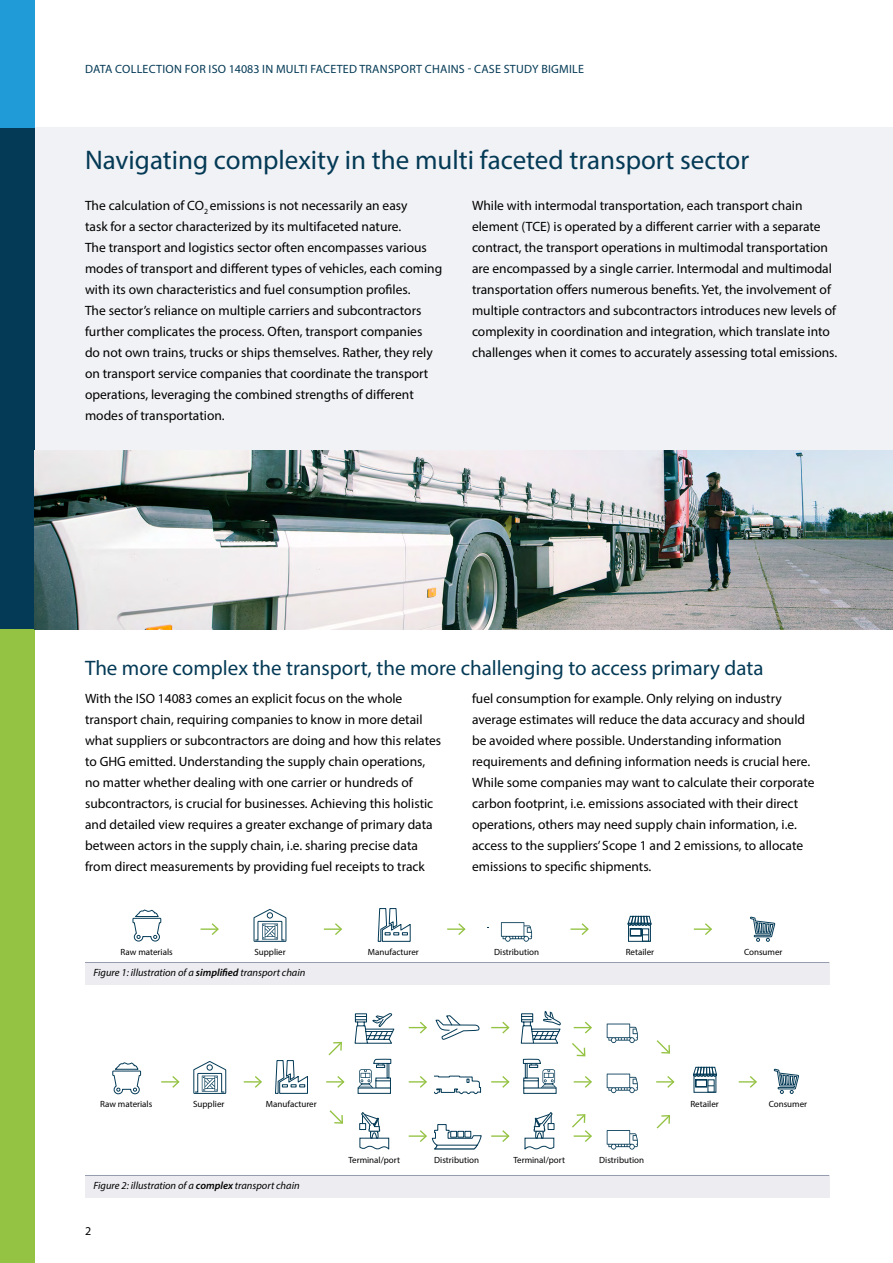
<style>
.page{position:relative;width:893px;height:1263px;background:#fff}
.page>*{position:absolute;margin:0;border:0;box-sizing:border-box;transform-origin:0 0}
.t1{font:27px "Myriad Pro";color:#043a56}
.t2{font:21px "Myriad Pro";color:#043a56}
.t3{font:13.5px/21px "Myriad Pro";color:#000}
.t4{font:12px "Myriad Pro";letter-spacing:.02em;color:#043a56}
.t5{font:12px "Myriad Pro";color:#000}
.t6{font:italic 10.5px "Myriad Pro";color:#000}
.t7{font:9px "Myriad Pro";color:#000}
.s1{font-weight:600}
</style>
<div class="page">
<div style="left:0;top:128px;width:893px;height:501px;background:#f1f2f5"></div>
<div style="left:0;top:128px;width:34px;height:501px;background:#043a56"></div>
<div style="left:0;top:629px;width:34px;height:634px;background:#94c242"></div>
<div style="left:0;top:0;width:34px;height:128px;background:#209bd8"></div>
<div style="left:85px;top:962px;width:744px;height:22px;background:#ececf1"></div>
<svg style="left:132px;top:909px;width:30px;height:33px"></svg>
<svg style="left:201px;top:923px;width:18px;height:12px"></svg>
<svg style="left:324px;top:923px;width:19px;height:12px"></svg>
<svg style="left:447px;top:923px;width:19px;height:12px"></svg>
<svg style="left:570px;top:923px;width:19px;height:12px"></svg>
<svg style="left:694px;top:923px;width:18px;height:12px"></svg>
<hr style="left:85px;top:962px;width:744px;height:1px;background:#969daf">
<svg style="left:253px;top:909px;width:34px;height:33px"></svg>
<svg style="left:377px;top:908px;width:34px;height:34px"></svg>
<svg style="left:501px;top:922px;width:31px;height:20px"></svg>
<div style="left:628px;top:923px;width:23px;height:19px;border:1px solid #053b57"></div>
<div style="left:642px;top:928px;width:7px;height:13px;border:1px solid #053b57"></div>
<svg style="left:627px;top:915px;width:25px;height:21px"></svg>
<svg style="left:750px;top:916px;width:26px;height:26px"></svg>
<div style="left:85px;top:1175px;width:744px;height:22px;background:#ececf1"></div>
<hr style="left:85px;top:1175px;width:744px;height:1px;background:#969daf">
<svg style="left:112px;top:1062px;width:29px;height:32px"></svg>
<svg style="left:275px;top:1060px;width:33px;height:34px"></svg>
<svg style="left:193px;top:1061px;width:33px;height:33px"></svg>
<svg style="left:774px;top:1068px;width:25px;height:26px"></svg>
<svg style="left:161px;top:1076px;width:19px;height:12px"></svg>
<svg style="left:244px;top:1076px;width:18px;height:12px"></svg>
<svg style="left:326px;top:1076px;width:19px;height:12px"></svg>
<svg style="left:491px;top:1076px;width:19px;height:12px"></svg>
<svg style="left:574px;top:1076px;width:18px;height:12px"></svg>
<svg style="left:656px;top:1076px;width:19px;height:12px"></svg>
<svg style="left:739px;top:1076px;width:18px;height:12px"></svg>
<svg style="left:491px;top:1130px;width:19px;height:12px"></svg>
<svg style="left:409px;top:1021px;width:18px;height:13px"></svg>
<svg style="left:491px;top:1021px;width:19px;height:13px"></svg>
<svg style="left:574px;top:1021px;width:18px;height:13px"></svg>
<svg style="left:607px;top:1073px;width:31px;height:20px"></svg>
<svg style="left:359px;top:1112px;width:31px;height:38px"></svg>
<div style="left:359px;top:1123px;width:7px;height:7px;border:1px solid #043a56"></div>
<svg style="left:409px;top:1124px;width:73px;height:26px"></svg>
<svg style="left:607px;top:1130px;width:31px;height:19px"></svg>
<div style="left:694px;top:1074px;width:22px;height:19px;border:1px solid #053b57"></div>
<svg style="left:693px;top:1066px;width:24px;height:21px"></svg>
<svg style="left:435px;top:1015px;width:45px;height:25px"></svg>
<svg style="left:354px;top:1013px;width:41px;height:31px"></svg>
<svg style="left:607px;top:1023px;width:31px;height:20px"></svg>
<svg style="left:328px;top:1041px;width:14px;height:15px"></svg>
<svg style="left:329px;top:1110px;width:14px;height:14px"></svg>
<svg style="left:572px;top:1043px;width:14px;height:14px"></svg>
<svg style="left:572px;top:1114px;width:20px;height:28px"></svg>
<svg style="left:656px;top:1040px;width:15px;height:14px"></svg>
<svg style="left:656px;top:1115px;width:15px;height:14px"></svg>
<svg style="left:358px;top:1058px;width:34px;height:30px"></svg>
<svg style="left:358px;top:1088px;width:33px;height:6px"></svg>
<svg style="left:523px;top:1058px;width:33px;height:30px"></svg>
<svg style="left:523px;top:1088px;width:33px;height:6px"></svg>
<svg style="left:524px;top:1112px;width:31px;height:38px"></svg>
<div style="left:548px;top:1123px;width:6px;height:7px;border:1px solid #043a56"></div>
<svg style="left:520px;top:1011px;width:41px;height:33px"></svg>
<svg style="left:409px;top:1075px;width:72px;height:20px"></svg>
<img style="left:34px;top:451px;width:859px;height:178px">
<p class="t4" style="left:85px;top:61px;width:500px">DATA COLLECTION FOR ISO 14083 IN MULTI FACETED TRANSPORT CHAINS - CASE STUDY BIGMILE</p>
<h1 class="t1" style="left:85px;top:143px;width:666px">Navigating complexity in the multi faceted transport sector</h1>
<p class="t3" style="left:85px;top:195px;width:359px">The calculation of CO<sub>2</sub> emissions is not necessarily an easy<br>task for a sector characterized by its multifaceted nature.<br>The transport and logistics sector often encompasses various modes of transport and different types of vehicles, each coming with its own characteristics and fuel consumption profiles.<br>The sector’s reliance on multiple carriers and subcontractors further complicates the process. Often, transport companies<br>do not own trains, trucks or ships themselves. Rather, they rely on transport service companies that coordinate the transport operations, leveraging the combined strengths of different modes of transportation.</p>
<p class="t3" style="left:472px;top:195px;width:367px">While with intermodal transportation, each transport chain element (TCE) is operated by a different carrier with a separate contract, the transport operations in multimodal transportation are encompassed by a single carrier. Intermodal and multimodal transportation offers numerous benefits. Yet, the involvement of multiple contractors and subcontractors introduces new levels of complexity in coordination and integration, which translate into challenges when it comes to accurately assessing total emissions.</p>
<h2 class="t2" style="left:85px;top:655px;width:680px">The more complex the transport, the more challenging to access primary data</h2>
<p class="t3" style="left:472px;top:688px;width:344px">fuel consumption for example. Only relying on industry average estimates will reduce the data accuracy and should be avoided where possible. Understanding information requirements and defining information needs is crucial here.<br>While some companies may want to calculate their corporate carbon footprint, i.e. emissions associated with their direct operations, others may need supply chain information, i.e. access to the suppliers’ Scope 1 and 2 emissions, to allocate emissions to specific shipments.</p>
<p class="t3" style="left:85px;top:688px;width:358px">With the ISO 14083 comes an explicit focus on the whole transport chain, requiring companies to know in more detail what suppliers or subcontractors are doing and how this relates to GHG emitted. Understanding the supply chain operations, no matter whether dealing with one carrier or hundreds of subcontractors, is crucial for businesses. Achieving this holistic and detailed view requires a greater exchange of primary data between actors in the supply chain, i.e. sharing precise data from direct measurements by providing fuel receipts to track</p>
<p class="t7" style="left:121px;top:947px;width:54px">Raw materials</p>
<p class="t7" style="left:254px;top:947px;width:33px">Supplier</p>
<p class="t7" style="left:368px;top:947px;width:52px">Manufacturer</p>
<p class="t7" style="left:494px;top:947px;width:46px">Distribution</p>
<p class="t7" style="left:626px;top:947px;width:30px">Retailer</p>
<p class="t7" style="left:744px;top:947px;width:40px">Consumer</p>
<p class="t6" style="left:94px;top:966px;width:213px">Figure 1: illustration of a <span class="s1">simplified</span> transport chain</p>
<p class="t7" style="left:100px;top:1098px;width:54px">Raw materials</p>
<p class="t7" style="left:193px;top:1098px;width:33px">Supplier</p>
<p class="t7" style="left:266px;top:1098px;width:52px">Manufacturer</p>
<p class="t7" style="left:690px;top:1098px;width:30px">Retailer</p>
<p class="t7" style="left:769px;top:1098px;width:40px">Consumer</p>
<p class="t6" style="left:94px;top:1179px;width:208px">Figure 2: illustration of a <span class="s1">complex</span> transport chain</p>
<p class="t5" style="left:85px;top:1223px;width:8px">2</p>
<p class="t7" style="left:348px;top:1155px;width:53px">Terminal/port</p>
<p class="t7" style="left:434px;top:1155px;width:46px">Distribution</p>
<p class="t7" style="left:513px;top:1155px;width:53px">Terminal/port</p>
<p class="t7" style="left:599px;top:1155px;width:46px">Distribution</p>
</div>
